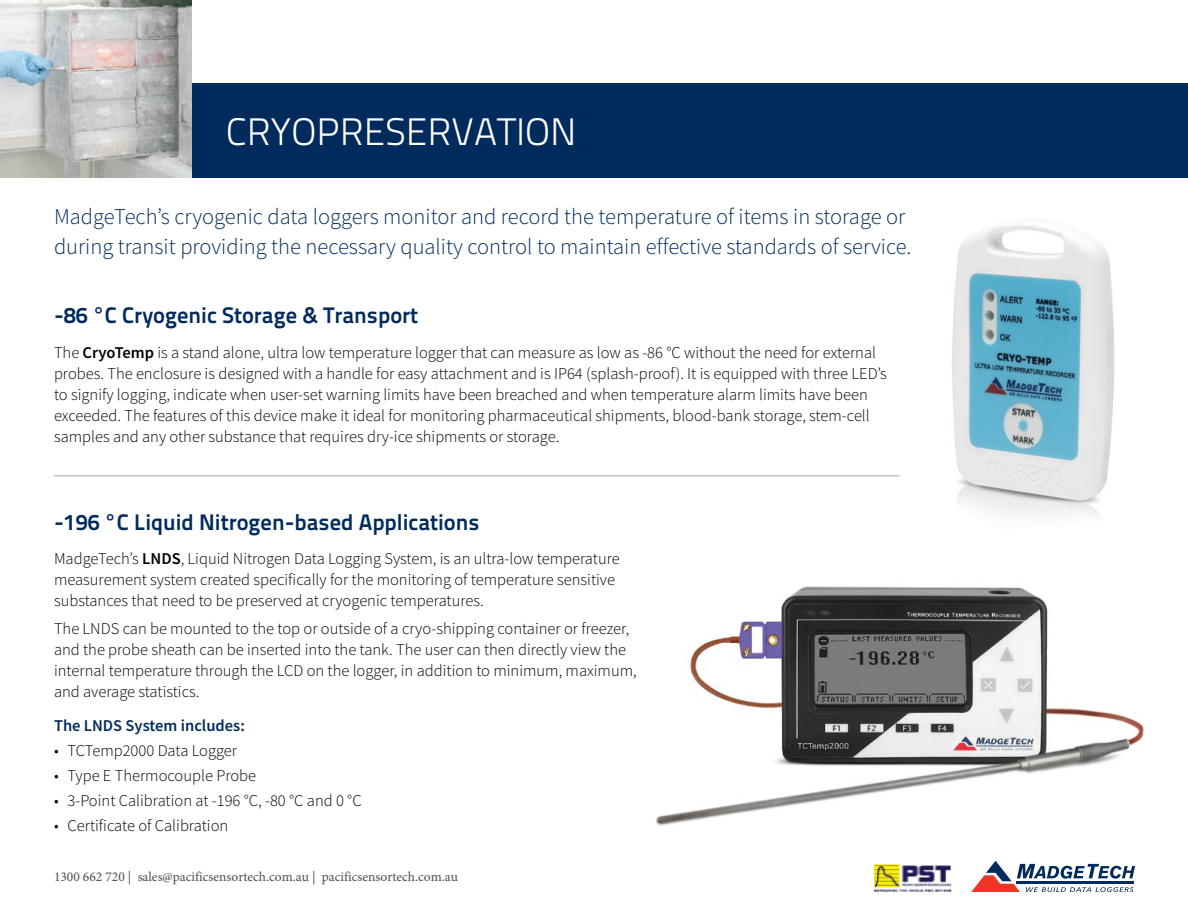
<style>
.page{position:relative;width:1188px;height:918px;background:#fff}
.page>*{position:absolute;margin:0;border:0;box-sizing:border-box;transform-origin:0 0}
.t1{font:300 38.25px "Titillium Text 22 L";color:#fff}
.t2{font:300 22.5px/30px "Source Sans Pro";color:#002b5c}
.t3{font:700 22.5px "Titillium Text 22 L";color:#002b5c}
.t4{font:300 16.5px/21px "Source Sans Pro";color:#000}
.t5{font:600 16.5px "Source Sans Pro";color:#002b5c}
.t6{font:13.5px "Minion Pro";color:#4d4d4d}
.s1{font-weight:600}
</style>
<div class="page">
<svg style="left:971px;top:861px;width:164px;height:31px"></svg>
<hr style="left:1017px;top:881px;width:117px;height:3px;background:#002b5c">
<div style="left:0;top:84px;width:1188px;height:94px;background:#002b5c"></div>
<img style="left:0;top:0;width:192px;height:178px">
<img style="left:952px;top:225px;width:163px;height:292px">
<img style="left:656px;top:586px;width:488px;height:240px">
<hr style="left:54px;top:475px;width:846px;height:1px;background:#c8c7c7">
<img style="left:874px;top:864px;width:78px;height:28px">
<h1 class="t1" style="left:226px;top:103px;width:352px">CRYOPRESERVATION</h1>
<h2 class="t2" style="left:54px;top:202px;width:859px">MadgeTech’s cryogenic data loggers monitor and record the temperature of items in storage or during transit providing the necessary quality control to maintain effective standards of service.</h2>
<h2 class="t3" style="left:54px;top:298px;width:366px">-86 °C Cryogenic Storage &amp; Transport</h2>
<p class="t4" style="left:54px;top:342px;width:835px">The <span class="s1">CryoTemp</span> is a stand alone, ultra low temperature logger that can measure as low as -86 °C without the need for external probes. The enclosure is designed with a handle for easy attachment and is IP64 (splash-proof). It is equipped with three LED’s to signify logging, indicate when user-set warning limits have been breached and when temperature alarm limits have been exceeded. The features of this device make it ideal for monitoring pharmaceutical shipments, blood-bank storage, stem-cell samples and any other substance that requires dry-ice shipments or storage.</p>
<h2 class="t3" style="left:54px;top:504px;width:427px">-196 °C Liquid Nitrogen-based Applications</h2>
<p class="t4" style="left:54px;top:548px;width:567px">MadgeTech’s <span class="s1">LNDS</span>, Liquid Nitrogen Data Logging System, is an ultra-low temperature measurement system created specifically for the monitoring of temperature sensitive substances that need to be preserved at cryogenic temperatures.</p>
<p class="t4" style="left:54px;top:618px;width:584px">The LNDS can be mounted to the top or outside of a cryo-shipping container or freezer, and the probe sheath can be inserted into the tank. The user can then directly view the internal temperature through the LCD on the logger, in addition to minimum, maximum, and average statistics.</p>
<p class="t5" style="left:54px;top:715px;width:192px">The LNDS System includes:</p>
<p class="t4" style="left:54px;top:740px;width:185px">• TCTemp2000 Data Logger</p>
<p class="t4" style="left:54px;top:765px;width:204px">• Type E Thermocouple Probe</p>
<p class="t4" style="left:54px;top:790px;width:309px">• 3-Point Calibration at -196 °C, -80 °C and 0 °C</p>
<p class="t4" style="left:54px;top:815px;width:176px">• Certificate of Calibration</p>
<p class="t6" style="left:54px;top:868px;width:406px">1300 662 720 | sales@pacificsensortech.com.au | pacificsensortech.com.au</p>
</div>
